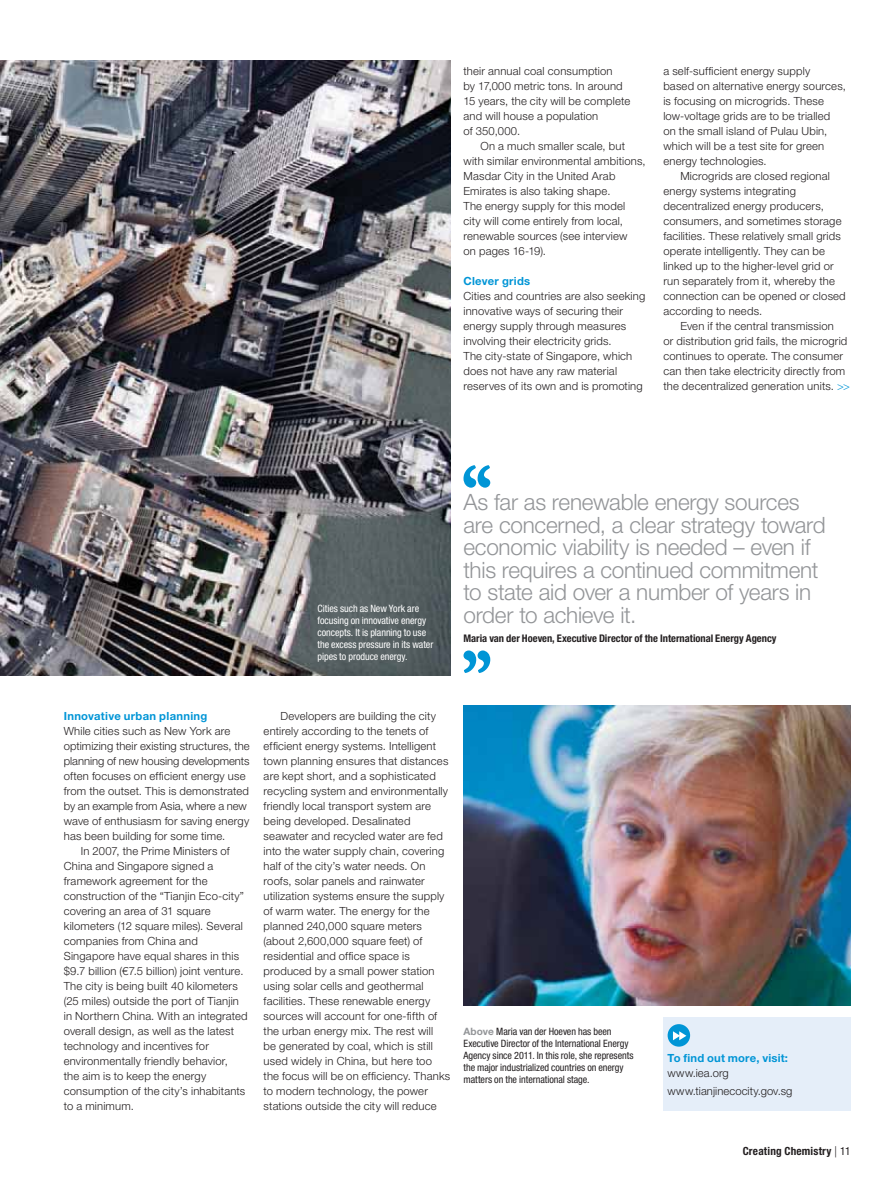
<style>
.page{position:relative;width:893px;height:1191px;background:#fff}
.page>*{position:absolute;margin:0;border:0;box-sizing:border-box;transform-origin:0 0}
.t1{font:300 22.5px/22.5px "Helvetica Neue LT Std";letter-spacing:-.01em;color:#939598}
.t2{font:300 11.25px/15px "Helvetica Neue LT Std";letter-spacing:.015em;color:#231f20}
.t3{font:700 11.25px "Helvetica Neue LT Std";letter-spacing:.025em;color:#0095d6}
.t4{font:300 11.25px "Helvetica Neue LT Std";letter-spacing:-.005em;color:#231f20}
.t5{font:700 condensed 11.25px "Helvetica Neue LT Std";letter-spacing:.015em;color:#231f20}
.t6{font:700 condensed 10.5px "Helvetica Neue LT Std";color:#231f20}
.t7{font:condensed 10.2px/12px "Helvetica Neue LT Std";letter-spacing:-.005em;color:#231f20}
.t8{font:condensed 10.2px/12px "Helvetica Neue LT Std";letter-spacing:-.005em;color:#fff}
.s1{color:#0095d6}
.s2{font-weight:700;font-stretch:normal;color:#939598}
.s3{font-weight:300;font-stretch:normal}
.s4{font-weight:400}
</style>
<div class="page">
<img style="left:0;top:60px;width:451px;height:615px">
<img style="left:463px;top:705px;width:387px;height:300px">
<svg style="left:463px;top:465px;width:27px;height:23px"></svg>
<svg style="left:463px;top:650px;width:27px;height:23px"></svg>
<div style="left:663px;top:1016px;width:187px;height:94px;background:#e5eef9"></div>
<div style="left:668px;top:1024px;width:22px;height:22px;background:#0095d6;border-radius:50%"></div>
<svg style="left:673px;top:1031px;width:13px;height:9px"></svg>
<p class="t2" style="left:463px;top:65px;width:168px">their annual coal consumption<br>by 17,000 metric tons. In around<br>15 years, the city will be complete and will house a population<br>of 350,000.</p>
<p class="t2" style="left:463px;top:140px;width:184px;text-indent:17px">On a much smaller scale, but with similar environmental ambitions,<br>Masdar City in the United Arab<br>Emirates is also taking shape.<br>The energy supply for this model<br>city will come entirely from local, renewable sources (see interview<br>on pages 16-19).</p>
<p class="t3" style="left:463px;top:277px;width:68px">Clever grids</p>
<p class="t2" style="left:463px;top:290px;width:183px">Cities and countries are also seeking innovative ways of securing their energy supply through measures involving their electricity grids.<br>The city-state of Singapore, which does not have any raw material reserves of its own and is promoting</p>
<p class="t2" style="left:663px;top:65px;width:184px">a self-sufficient energy supply<br>based on alternative energy sources, is focusing on microgrids. These low-voltage grids are to be trialled<br>on the small island of Pulau Ubin, which will be a test site for green energy technologies.</p>
<p class="t2" style="left:663px;top:170px;width:184px;text-indent:17px">Microgrids are closed regional energy systems integrating decentralized energy producers, consumers, and sometimes storage facilities. These relatively small grids operate intelligently. They can be linked up to the higher-level grid or run separately from it, whereby the connection can be opened or closed according to needs.</p>
<p class="t2" style="left:663px;top:320px;width:188px;text-indent:17px">Even if the central transmission<br>or distribution grid fails, the microgrid continues to operate. The consumer can then take electricity directly from the decentralized generation units. <span class="s1">&gt;&gt;</span></p>
<p class="t8" style="left:317px;top:604px;width:117px">Cities such as New York are focusing on innovative energy concepts. It is planning to use the excess pressure in its water pipes to produce energy.</p>
<h1 class="t1" style="left:463px;top:494px;width:364px">As far as renewable energy sources are concerned, a clear strategy toward economic viability is needed – even if this requires a continued commitment to state aid over a number of years in order to achieve it.</h1>
<p class="t6" style="left:463px;top:635px;width:315px">Maria van der Hoeven, Executive Director of the International Energy Agency</p>
<p class="t3" style="left:64px;top:712px;width:145px">Innovative urban planning</p>
<p class="t2" style="left:64px;top:725px;width:168px">While cities such as New York are</p>
<p class="t2" style="left:64px;top:740px;width:187px">optimizing their existing structures, the</p>
<p class="t4" style="left:64px;top:757px;width:187px">planning of new housing developments</p>
<p class="t2" style="left:64px;top:770px;width:183px">often focuses on efficient energy use</p>
<p class="t2" style="left:64px;top:785px;width:187px">from the outset. This is demonstrated</p>
<p class="t2" style="left:64px;top:800px;width:185px">by an example from Asia, where a new</p>
<p class="t2" style="left:64px;top:815px;width:187px">wave of enthusiasm for saving energy</p>
<p class="t2" style="left:64px;top:830px;width:163px">has been building for some time.</p>
<p class="t2" style="left:81px;top:845px;width:150px">In 2007, the Prime Ministers of</p>
<p class="t2" style="left:64px;top:860px;width:151px">China and Singapore signed a</p>
<p class="t2" style="left:64px;top:875px;width:145px">framework agreement for the</p>
<p class="t2" style="left:64px;top:890px;width:182px">construction of the “Tianjin Eco-city”</p>
<p class="t2" style="left:64px;top:905px;width:148px">covering an area of 31 square</p>
<p class="t2" style="left:64px;top:920px;width:181px">kilometers (12 square miles). Several</p>
<p class="t2" style="left:64px;top:935px;width:136px">companies from China and</p>
<p class="t2" style="left:64px;top:950px;width:177px">Singapore have equal shares in this</p>
<p class="t2" style="left:64px;top:965px;width:181px">$9.7 billion (€7.5 billion) joint venture.</p>
<p class="t2" style="left:64px;top:980px;width:175px">The city is being built 40 kilometers</p>
<p class="t2" style="left:64px;top:995px;width:177px">(25 miles) outside the port of Tianjin</p>
<p class="t2" style="left:64px;top:1010px;width:185px">in Northern China. With an integrated</p>
<p class="t2" style="left:64px;top:1025px;width:172px">overall design, as well as the latest</p>
<p class="t2" style="left:64px;top:1040px;width:147px">technology and incentives for</p>
<p class="t2" style="left:64px;top:1055px;width:166px">environmentally friendly behavior,</p>
<p class="t2" style="left:64px;top:1070px;width:144px">the aim is to keep the energy</p>
<p class="t2" style="left:64px;top:1085px;width:183px">consumption of the city’s inhabitants</p>
<p class="t2" style="left:64px;top:1100px;width:72px">to a minimum.</p>
<p class="t2" style="left:264px;top:710px;width:188px;text-indent:17px">Developers are building the city entirely according to the tenets of efficient energy systems. Intelligent town planning ensures that distances are kept short, and a sophisticated recycling system and environmentally friendly local transport system are being developed. Desalinated seawater and recycled water are fed into the water supply chain, covering half of the city’s water needs. On roofs, solar panels and rainwater utilization systems ensure the supply of warm water. The energy for the planned 240,000 square meters (about 2,600,000 square feet) of residential and office space is produced by a small power station using solar cells and geothermal facilities. These renewable energy sources will account for one-fifth of the urban energy mix. The rest will<br>be generated by coal, which is still used widely in China, but here too the focus will be on efficiency. Thanks to modern technology, the power stations outside the city will reduce</p>
<p class="t7" style="left:463px;top:1027px;width:172px"><span class="s2">Above</span> Maria van der Hoeven has been Executive Director of the International Energy Agency since 2011. In this role, she represents the major industrialized countries on energy matters on the international stage.</p>
<p class="t3" style="left:668px;top:1053px;width:122px">To find out more, visit:</p>
<p class="t2" style="left:668px;top:1064px;width:126px;line-height:18.8px">www.iea.org www.tianjinecocity.gov.sg</p>
<p class="t5" style="left:743px;top:1147px;width:109px">Creating Chemistry <span class="s3">|</span> <span class="s4">11</span></p>
</div>
